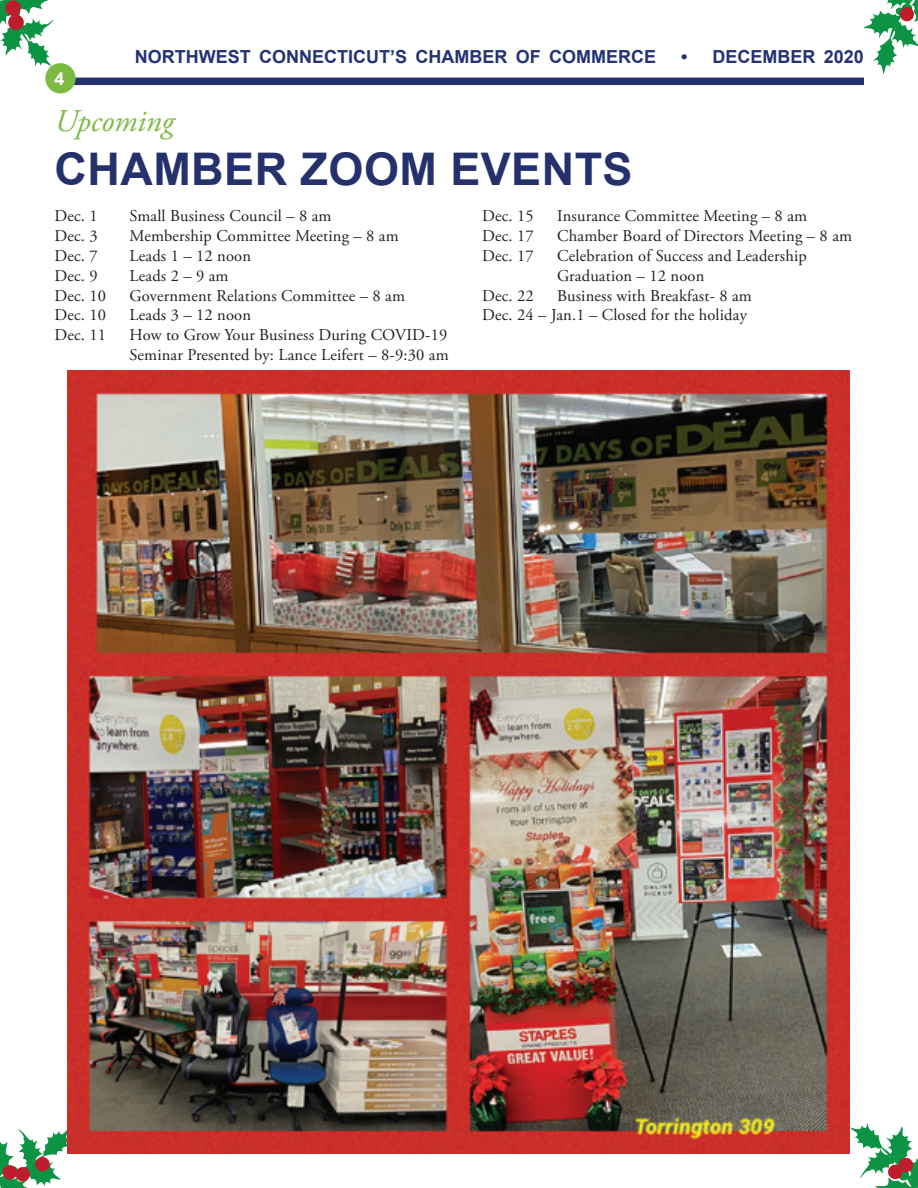
<style>
.page{position:relative;width:918px;height:1188px;background:#fff}
.page>*{position:absolute;margin:0;border:0;box-sizing:border-box;transform-origin:0 0}
.t1{font:700 45px "Arial";letter-spacing:.01em;color:#24316c}
.t2{font:italic 31.5px "Adobe Garamond Pro";color:#7cbb42}
.t3{font:700 18px "Arial";color:#253374}
.t4{font:700 18px "Arial";color:#fff}
.t5{font:16.5px/19.8px "Adobe Garamond Pro";letter-spacing:.01em;color:#231f20}
</style>
<div class="page">
<div style="left:66px;top:78px;width:798px;height:7px;background:#24316c"></div>
<div style="left:45px;top:63px;width:31px;height:30px;background:#7cbb42;border-radius:50%"></div>
<svg style="left:864px;top:0;width:54px;height:74px"></svg>
<div style="left:900px;top:7px;width:14px;height:14px;background:#be1d2c;border-radius:50%"></div>
<svg style="left:0;top:0;width:54px;height:67px"></svg>
<div style="left:5px;top:0;width:16px;height:16px;background:#be1d2c;border-radius:50%"></div>
<div style="left:8px;top:15px;width:16px;height:15px;background:#be1d2c;border-radius:50%"></div>
<svg style="left:0;top:1129px;width:68px;height:59px"></svg>
<div style="left:3px;top:1165px;width:14px;height:15px;background:#be1d2c;border-radius:50%"></div>
<div style="left:16px;top:1167px;width:14px;height:15px;background:#be1d2c;border-radius:50%"></div>
<div style="left:35px;top:1157px;width:15px;height:14px;background:#be1d2c;border-radius:50%"></div>
<svg style="left:850px;top:1123px;width:68px;height:65px"></svg>
<div style="left:899px;top:1158px;width:14px;height:14px;background:#be1d2c;border-radius:50%"></div>
<div style="left:888px;top:1165px;width:15px;height:14px;background:#be1d2c;border-radius:50%"></div>
<img style="left:68px;top:371px;width:782px;height:783px">
<p class="t4" style="left:55px;top:67px;width:12px">4</p>
<p class="t3" style="left:135px;top:45px;width:523px">NORTHWEST CONNECTICUT’S CHAMBER OF COMMERCE</p>
<p class="t3" style="left:681px;top:45px;width:184px">• DECEMBER 2020</p>
<h2 class="t2" style="left:55px;top:102px;width:121px">Upcoming</h2>
<h1 class="t1" style="left:55px;top:139px;width:580px">CHAMBER ZOOM EVENTS</h1>
<p class="t5" style="left:55px;top:207px;width:45px">Dec. 1</p>
<p class="t5" style="left:130px;top:207px;width:204px">Small Business Council – 8 am</p>
<p class="t5" style="left:55px;top:227px;width:45px">Dec. 3</p>
<p class="t5" style="left:130px;top:227px;width:271px">Membership Committee Meeting – 8 am</p>
<p class="t5" style="left:55px;top:247px;width:45px">Dec. 7</p>
<p class="t5" style="left:130px;top:247px;width:123px">Leads 1 – 12 noon</p>
<p class="t5" style="left:55px;top:266px;width:45px">Dec. 9</p>
<p class="t5" style="left:130px;top:266px;width:101px">Leads 2 – 9 am</p>
<p class="t5" style="left:55px;top:286px;width:53px">Dec. 10</p>
<p class="t5" style="left:130px;top:286px;width:277px">Government Relations Committee – 8 am</p>
<p class="t5" style="left:55px;top:306px;width:53px">Dec. 10</p>
<p class="t5" style="left:130px;top:306px;width:123px">Leads 3 – 12 noon</p>
<p class="t5" style="left:55px;top:326px;width:53px">Dec. 11</p>
<p class="t5" style="left:130px;top:326px;width:321px">How to Grow Your Business During COVID-19<br>Seminar Presented by: Lance Leifert – 8-9:30 am</p>
<p class="t5" style="left:482px;top:207px;width:53px">Dec. 15</p>
<p class="t5" style="left:557px;top:207px;width:251px">Insurance Committee Meeting – 8 am</p>
<p class="t5" style="left:482px;top:227px;width:53px">Dec. 17</p>
<p class="t5" style="left:557px;top:227px;width:296px">Chamber Board of Directors Meeting – 8 am</p>
<p class="t5" style="left:482px;top:247px;width:53px">Dec. 17</p>
<p class="t5" style="left:557px;top:247px;width:251px">Celebration of Success and Leadership<br>Graduation – 12 noon</p>
<p class="t5" style="left:482px;top:286px;width:53px">Dec. 22</p>
<p class="t5" style="left:482px;top:286px;width:271px;text-indent:75px">Business with Breakfast- 8 am<br>Dec. 24 – Jan.1 – Closed for the holiday</p>
</div>
